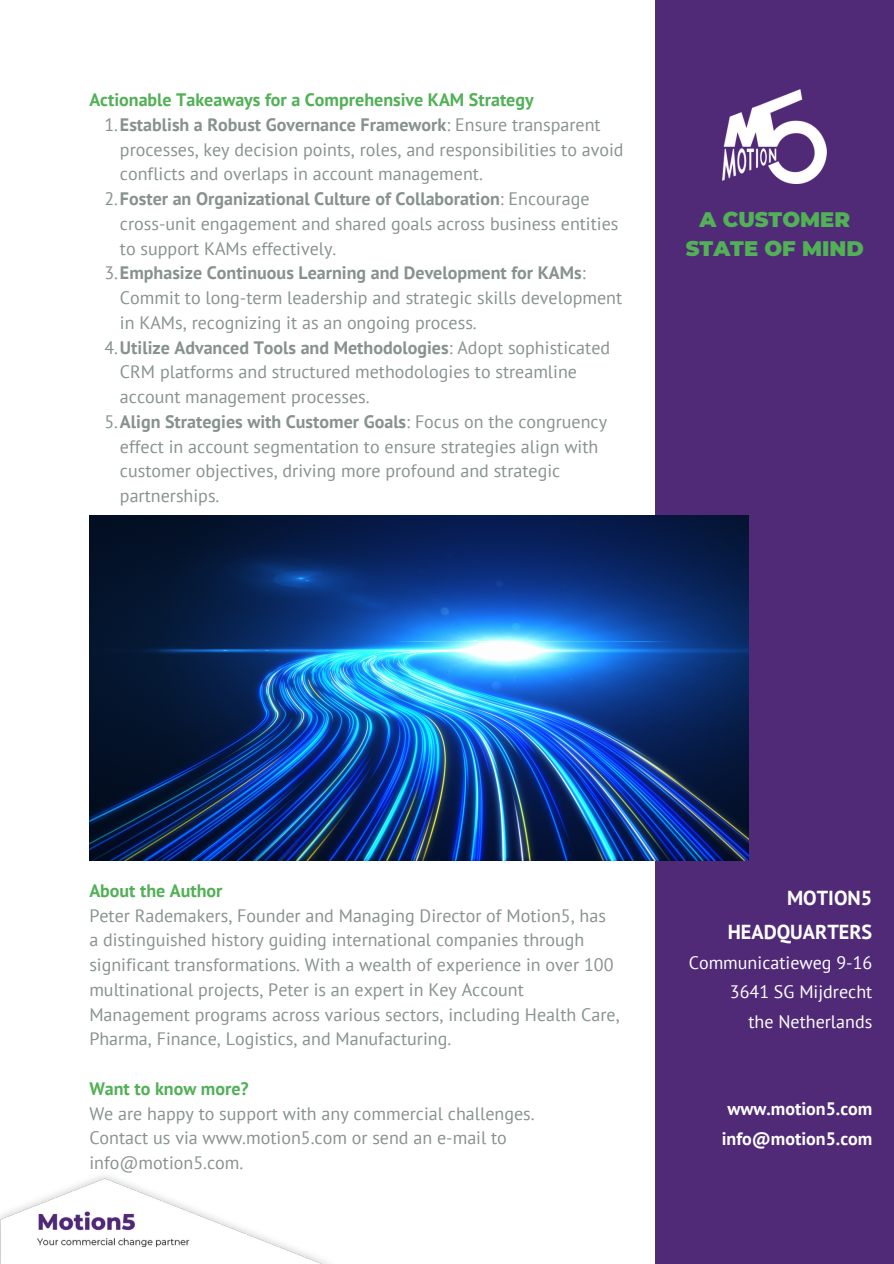
<style>
.page{position:relative;width:894px;height:1264px;background:#fff}
.page>*{position:absolute;margin:0;border:0;box-sizing:border-box;transform-origin:0 0}
.t1{font:900 21px/29.2px "Montserrat";color:#52b056;text-align:center}
.t2{font:700 20.25px/33.8px "PT Sans";color:#fff;text-align:right}
.t3{font:18px/24.8px "PT Sans";color:#87928e}
.t4{font:700 18px "PT Sans";color:#87928e}
.t5{font:700 18px "PT Sans";color:#52b056}
.t6{font:18px/29.2px "PT Sans";color:#fff;text-align:right}
.t7{font:700 18px/29.2px "PT Sans";color:#fff;text-align:center}
.s1{font-weight:400}
</style>
<div class="page">
<div style="left:655px;top:0;width:238px;height:1263px;background:#502a76"></div>
<img style="left:89px;top:516px;width:659px;height:345px">
<img style="left:0;top:1176px;width:326px;height:87px">
<img style="left:722px;top:90px;width:104px;height:93px">
<p class="t5" style="left:89px;top:88px;width:446px">Actionable Takeaways for a Comprehensive KAM Strategy</p>
<p class="t4" style="left:104px;top:112px;width:497px"><span class="s1">1.</span>Establish a Robust Governance Framework<span class="s1">: Ensure transparent</span></p>
<p class="t3" style="left:120px;top:136px;width:505px">processes, key decision points, roles, and responsibilities to avoid</p>
<p class="t3" style="left:120px;top:161px;width:364px">conflicts and overlaps in account management.</p>
<p class="t4" style="left:104px;top:187px;width:486px"><span class="s1">2.</span>Foster an Organizational Culture of Collaboration<span class="s1">: Encourage</span></p>
<p class="t3" style="left:120px;top:211px;width:500px">cross-unit engagement and shared goals across business entities</p>
<p class="t3" style="left:120px;top:235px;width:218px">to support KAMs effectively.</p>
<p class="t4" style="left:104px;top:261px;width:482px"><span class="s1">3.</span>Emphasize Continuous Learning and Development for KAMs<span class="s1">:</span></p>
<p class="t3" style="left:120px;top:285px;width:503px">Commit to long-term leadership and strategic skills development</p>
<p class="t3" style="left:120px;top:310px;width:358px">in KAMs, recognizing it as an ongoing process.</p>
<p class="t4" style="left:104px;top:335px;width:507px"><span class="s1">4.</span>Utilize Advanced Tools and Methodologies<span class="s1">: Adopt sophisticated</span></p>
<p class="t3" style="left:120px;top:359px;width:458px">CRM platforms and structured methodologies to streamline</p>
<p class="t3" style="left:120px;top:384px;width:251px">account management processes.</p>
<p class="t4" style="left:104px;top:409px;width:504px"><span class="s1">5.</span>Align Strategies with Customer Goals<span class="s1">: Focus on the congruency</span></p>
<p class="t3" style="left:120px;top:433px;width:480px">effect in account segmentation to ensure strategies align with</p>
<p class="t3" style="left:120px;top:458px;width:442px">customer objectives, driving more profound and strategic</p>
<p class="t3" style="left:120px;top:483px;width:101px">partnerships.</p>
<p class="t1" style="left:685px;top:204px;width:179px">A CUSTOMER<br>STATE OF MIND</p>
<p class="t5" style="left:89px;top:878px;width:135px">About the Author</p>
<p class="t3" style="left:89px;top:902px;width:531px">Peter Rademakers, Founder and Managing Director of Motion5, has<br>a distinguished history guiding international companies through significant transformations. With a wealth of experience in over 100 multinational projects, Peter is an expert in Key Account Management programs across various sectors, including Health Care, Pharma, Finance, Logistics, and Manufacturing.</p>
<p class="t5" style="left:89px;top:1076px;width:161px">Want to know more?</p>
<p class="t3" style="left:89px;top:1100px;width:446px">We are happy to support with any commercial challenges.<br>Contact us via www.motion5.com or send an e-mail to info@motion5.com.</p>
<p class="t2" style="left:727px;top:880px;width:146px">MOTION5<br>HEADQUARTERS</p>
<p class="t6" style="left:688px;top:947px;width:185px">Communicatieweg 9-16<br>3641 SG Mijdrecht<br>the Netherlands</p>
<p class="t7" style="left:721px;top:1094px;width:152px">www.motion5.com info@motion5.com</p>
</div>
